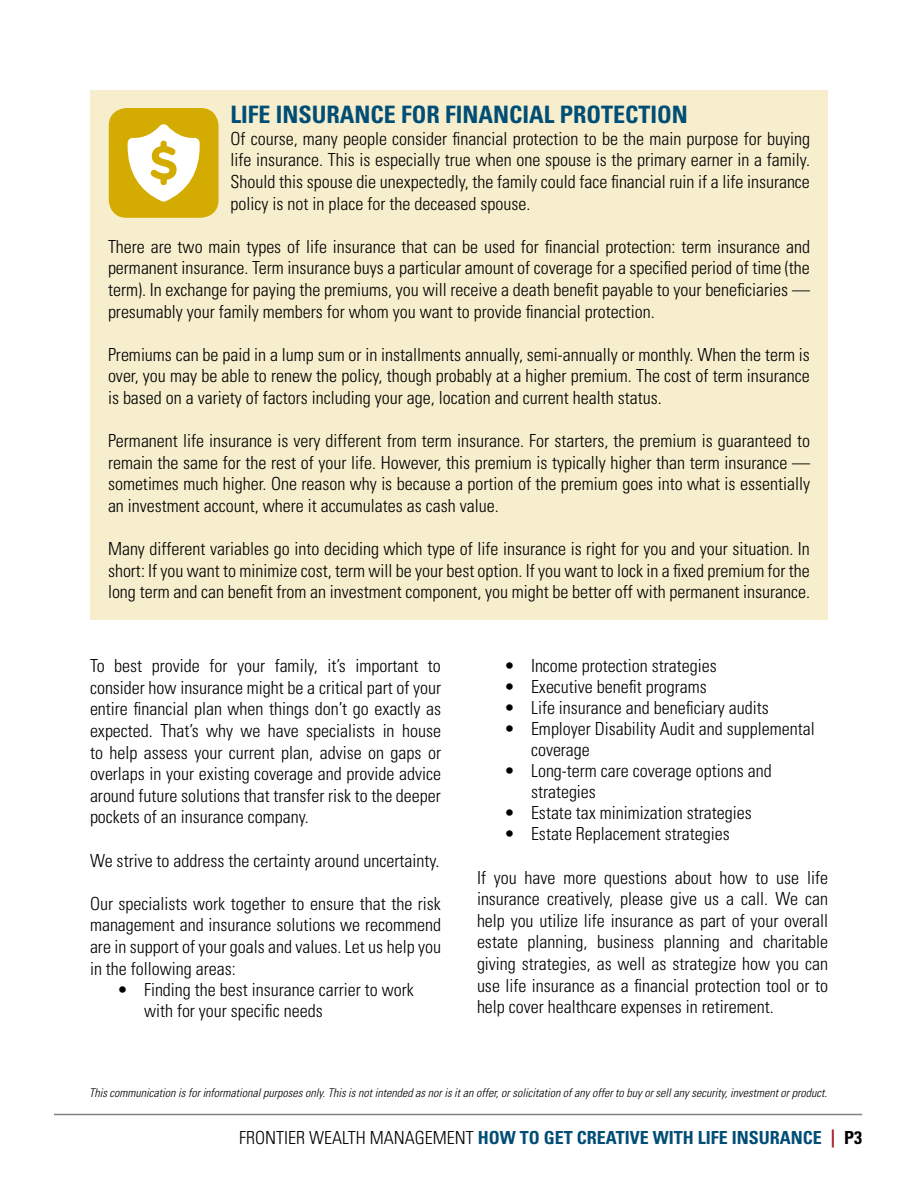
<style>
.page{position:relative;width:918px;height:1188px;background:#fff}
.page>*{position:absolute;margin:0;border:0;box-sizing:border-box;transform-origin:0 0}
.t1{font:700 condensed 24px "Univers LT Std";color:#004d76}
.t2{font:300 condensed 18px/21.6px "Univers LT Std";color:#000;text-align:justify}
.t3{font:700 condensed 18px "Univers LT Std";color:#004d76}
.t4{font:italic 300 condensed 12px "Univers LT Std";color:#000}
.s1{font-weight:300;color:#000}
.s2{color:#a91f2b}
.s3{color:#000}
</style>
<div class="page">
<hr style="left:54px;top:1114px;width:808px;height:1px;background:#808285">
<div style="left:90px;top:90px;width:738px;height:529px;background:#f6eecc"></div>
<div style="left:109px;top:108px;width:110px;height:110px;background:#d4ab00;border-radius:18px"></div>
<svg style="left:128px;top:124px;width:72px;height:78px"></svg>
<h1 class="t1" style="left:231px;top:100px;width:459px">LIFE INSURANCE FOR FINANCIAL PROTECTION</h1>
<p class="t2" style="left:231px;top:128px;width:581px">Of course, many people consider financial protection to be the main purpose for buying life insurance. This is especially true when one spouse is the primary earner in a family.<br>Should this spouse die unexpectedly, the family could face financial ruin if a life insurance policy is not in place for the deceased spouse.</p>
<p class="t2" style="left:108px;top:236px;width:704px">There are two main types of life insurance that can be used for financial protection: term insurance and permanent insurance. Term insurance buys a particular amount of coverage for a specified period of time (the term). In exchange for paying the premiums, you will receive a death benefit payable to your beneficiaries — presumably your family members for whom you want to provide financial protection.</p>
<p class="t2" style="left:108px;top:344px;width:703px">Premiums can be paid in a lump sum or in installments annually, semi-annually or monthly. When the term is over, you may be able to renew the policy, though probably at a higher premium. The cost of term insurance is based on a variety of factors including your age, location and current health status.</p>
<p class="t2" style="left:108px;top:430px;width:704px">Permanent life insurance is very different from term insurance. For starters, the premium is guaranteed to remain the same for the rest of your life. However, this premium is typically higher than term insurance — sometimes much higher. One reason why is because a portion of the premium goes into what is essentially an investment account, where it accumulates as cash value.</p>
<p class="t2" style="left:108px;top:538px;width:704px">Many different variables go into deciding which type of life insurance is right for you and your situation. In short: If you want to minimize cost, term will be your best option. If you want to lock in a fixed premium for the long term and can benefit from an investment component, you might be better off with permanent insurance.</p>
<p class="t2" style="left:90px;top:655px;width:353px">To best provide for your family, it’s important to consider how insurance might be a critical part of your entire financial plan when things don’t go exactly as expected. That’s why we have specialists in house to help assess your current plan, advise on gaps or overlaps in your existing coverage and provide advice around future solutions that transfer risk to the deeper pockets of an insurance company.</p>
<p class="t2" style="left:90px;top:850px;width:351px">We strive to address the certainty around uncertainty.</p>
<p class="t2" style="left:90px;top:893px;width:353px">Our specialists work together to ensure that the risk management and insurance solutions we recommend are in support of your goals and values. Let us help you in the following areas:</p>
<p class="t2" style="left:144px;top:979px;width:271px;line-height:21px;text-indent:-27px">• Finding the best insurance carrier to work with for your specific needs</p>
<p class="t2" style="left:504px;top:655px;width:214px">• Income protection strategies</p>
<p class="t2" style="left:504px;top:676px;width:204px">• Executive benefit programs</p>
<p class="t2" style="left:504px;top:697px;width:266px">• Life insurance and beneficiary audits</p>
<p class="t2" style="left:531px;top:718px;width:285px;line-height:21px;text-indent:-27px">• Employer Disability Audit and supplemental coverage</p>
<p class="t2" style="left:531px;top:761px;width:242px;line-height:21px;text-indent:-27px">• Long-term care coverage options and strategies</p>
<p class="t2" style="left:504px;top:802px;width:249px">• Estate tax minimization strategies</p>
<p class="t2" style="left:504px;top:823px;width:227px">• Estate Replacement strategies</p>
<p class="t2" style="left:477px;top:866px;width:353px">If you have more questions about how to use life insurance creatively, please give us a call. We can help you utilize life insurance as part of your overall estate planning, business planning and charitable giving strategies, as well as strategize how you can use life insurance as a financial protection tool or to help cover healthcare expenses in retirement.</p>
<p class="t4" style="left:89px;top:1086px;width:740px">This communication is for informational purposes only. This is not intended as nor is it an offer, or solicitation of any offer to buy or sell any security, investment or product.</p>
<p class="t3" style="left:239px;top:1127px;width:624px"><span class="s1">FRONTIER WEALTH MANAGEMENT</span> HOW TO GET CREATIVE WITH LIFE INSURANCE <span class="s2">|</span> <span class="s3">P3</span></p>
</div>
